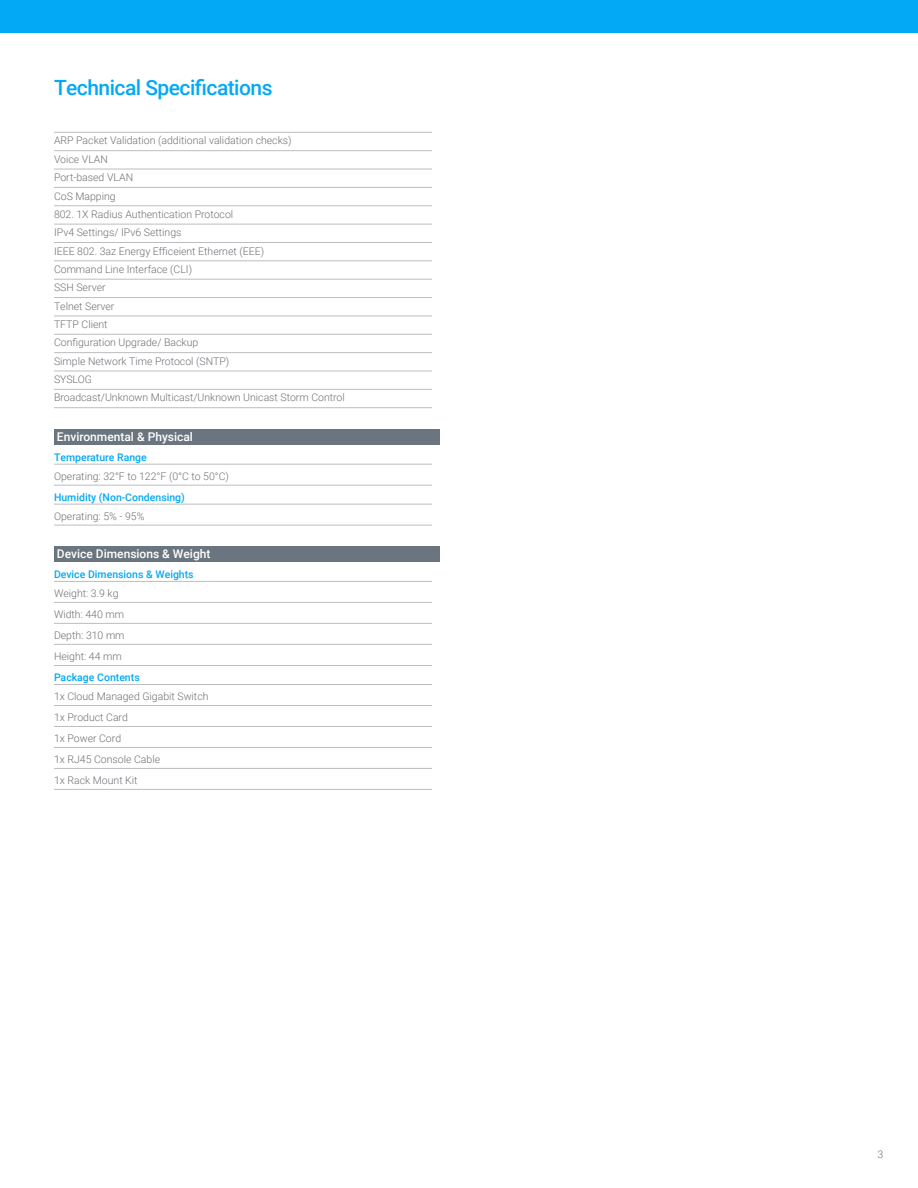
<style>
.page{position:relative;width:918px;height:1188px;background:#fff}
.page>*{position:absolute;margin:0;border:0;box-sizing:border-box;transform-origin:0 0}
.t1{font:500 21px "Roboto";letter-spacing:-.025em;color:#03a9f4}
.t2{font:500 12px "Roboto";color:#fff}
.t3{font:300 10.5px "Roboto";color:#6f7073}
.t4{font:500 10.5px "Roboto";color:#03a9f4}
</style>
<div class="page">
<div style="left:0;top:0;width:918px;height:32px;background:#03a9f4"></div>
<hr style="left:54px;top:464px;width:378px;height:1px;background:#bcbdc0">
<hr style="left:54px;top:485px;width:378px;height:1px;background:#bcbdc0">
<hr style="left:54px;top:504px;width:378px;height:1px;background:#bcbdc0">
<hr style="left:54px;top:525px;width:378px;height:1px;background:#bcbdc0">
<hr style="left:54px;top:581px;width:378px;height:1px;background:#bcbdc0">
<hr style="left:54px;top:602px;width:378px;height:1px;background:#bcbdc0">
<hr style="left:54px;top:623px;width:378px;height:1px;background:#bcbdc0">
<hr style="left:54px;top:644px;width:378px;height:1px;background:#bcbdc0">
<hr style="left:54px;top:665px;width:378px;height:1px;background:#bcbdc0">
<hr style="left:54px;top:684px;width:378px;height:1px;background:#bcbdc0">
<hr style="left:54px;top:705px;width:378px;height:1px;background:#bcbdc0">
<hr style="left:54px;top:726px;width:378px;height:1px;background:#bcbdc0">
<hr style="left:54px;top:747px;width:378px;height:1px;background:#bcbdc0">
<hr style="left:54px;top:768px;width:378px;height:1px;background:#bcbdc0">
<hr style="left:54px;top:789px;width:378px;height:1px;background:#bcbdc0">
<div style="left:54px;top:429px;width:386px;height:15px;background:#6b7580"></div>
<div style="left:54px;top:546px;width:386px;height:16px;background:#6b7580"></div>
<hr style="left:54px;top:132px;width:378px;height:1px;background:#bcbdc0">
<hr style="left:54px;top:150px;width:378px;height:1px;background:#bcbdc0">
<hr style="left:54px;top:169px;width:378px;height:1px;background:#bcbdc0">
<hr style="left:54px;top:187px;width:378px;height:1px;background:#bcbdc0">
<hr style="left:54px;top:205px;width:378px;height:1px;background:#bcbdc0">
<hr style="left:54px;top:224px;width:378px;height:1px;background:#bcbdc0">
<hr style="left:54px;top:242px;width:378px;height:1px;background:#bcbdc0">
<hr style="left:54px;top:260px;width:378px;height:1px;background:#bcbdc0">
<hr style="left:54px;top:279px;width:378px;height:1px;background:#bcbdc0">
<hr style="left:54px;top:297px;width:378px;height:1px;background:#bcbdc0">
<hr style="left:54px;top:316px;width:378px;height:1px;background:#bcbdc0">
<hr style="left:54px;top:334px;width:378px;height:1px;background:#bcbdc0">
<hr style="left:54px;top:352px;width:378px;height:1px;background:#bcbdc0">
<hr style="left:54px;top:371px;width:378px;height:1px;background:#bcbdc0">
<hr style="left:54px;top:389px;width:378px;height:1px;background:#bcbdc0">
<hr style="left:54px;top:407px;width:378px;height:1px;background:#bcbdc0">
<p class="t1" style="left:54px;top:73px;width:220px">Technical Specifications</p>
<p class="t3" style="left:54px;top:133px;width:239px">ARP Packet Validation (additional validation checks)</p>
<p class="t3" style="left:54px;top:152px;width:55px">Voice VLAN</p>
<p class="t3" style="left:54px;top:170px;width:81px">Port-based VLAN</p>
<p class="t3" style="left:54px;top:188px;width:63px">CoS Mapping</p>
<p class="t3" style="left:54px;top:207px;width:181px">802. 1X Radius Authentication Protocol</p>
<p class="t3" style="left:54px;top:225px;width:129px">IPv4 Settings/ IPv6 Settings</p>
<p class="t3" style="left:54px;top:244px;width:212px">IEEE 802. 3az Energy Efficeient Ethernet (EEE)</p>
<p class="t3" style="left:54px;top:262px;width:140px">Command Line Interface (CLI)</p>
<p class="t3" style="left:54px;top:280px;width:53px">SSH Server</p>
<p class="t3" style="left:54px;top:299px;width:62px">Telnet Server</p>
<p class="t3" style="left:54px;top:317px;width:55px">TFTP Client</p>
<p class="t3" style="left:54px;top:335px;width:146px">Configuration Upgrade/ Backup</p>
<p class="t3" style="left:54px;top:354px;width:177px">Simple Network Time Protocol (SNTP)</p>
<p class="t3" style="left:54px;top:372px;width:40px">SYSLOG</p>
<p class="t3" style="left:54px;top:390px;width:292px">Broadcast/Unknown Multicast/Unknown Unicast Storm Control</p>
<p class="t2" style="left:57px;top:428px;width:137px">Environmental &amp; Physical</p>
<p class="t4" style="left:54px;top:450px;width:94px">Temperature Range</p>
<p class="t3" style="left:54px;top:469px;width:176px">Operating: 32°F to 122°F (0°C to 50°C)</p>
<p class="t4" style="left:54px;top:490px;width:132px">Humidity (Non-Condensing)</p>
<p class="t3" style="left:54px;top:509px;width:92px">Operating: 5% - 95%</p>
<p class="t2" style="left:57px;top:546px;width:155px">Device Dimensions &amp; Weight</p>
<p class="t4" style="left:54px;top:567px;width:141px">Device Dimensions &amp; Weights</p>
<p class="t3" style="left:54px;top:586px;width:66px">Weight: 3.9 kg</p>
<p class="t3" style="left:54px;top:607px;width:72px">Width: 440 mm</p>
<p class="t3" style="left:54px;top:628px;width:72px">Depth: 310 mm</p>
<p class="t3" style="left:54px;top:649px;width:69px">Height: 44 mm</p>
<p class="t4" style="left:54px;top:670px;width:87px">Package Contents</p>
<p class="t3" style="left:54px;top:689px;width:156px">1x Cloud Managed Gigabit Switch</p>
<p class="t3" style="left:54px;top:710px;width:75px">1x Product Card</p>
<p class="t3" style="left:54px;top:731px;width:69px">1x Power Cord</p>
<p class="t3" style="left:54px;top:752px;width:108px">1x RJ45 Console Cable</p>
<p class="t3" style="left:54px;top:773px;width:85px">1x Rack Mount Kit</p>
<p class="t3" style="left:878px;top:1147px;width:7px">3</p>
</div>
